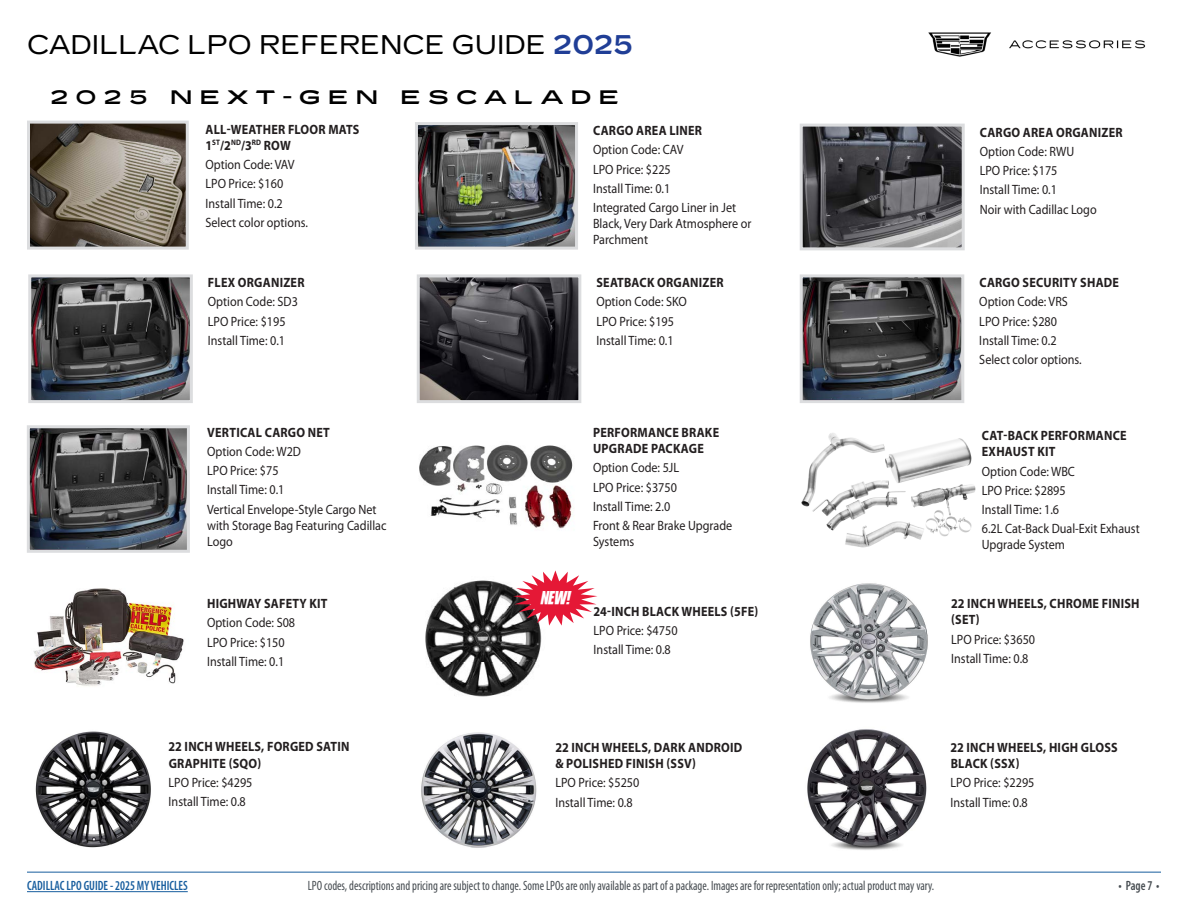
<style>
.page{position:relative;width:1188px;height:918px;background:#fff}
.page>*{position:absolute;margin:0;border:0;box-sizing:border-box;transform-origin:0 0}
.t1{font:27px "Cadillac Gothic";color:#000}
.TOC_Vehicle{font:700 expanded 19.5px "Cadillac Gothic";letter-spacing:.35em;color:#000}
.t2{font:18px "GENUINE Italic";color:#fff;scale:.9 1}
.LPO_description{font:13.5px/16.2px "Myriad Pro";color:#231f20;scale:.9 1}
.LPO_part_name{font:700 13.5px/16.2px "Myriad Pro";letter-spacing:.02em;color:#231f20;scale:.9 1}
.t3{font:condensed 13.5px "Myriad Pro";color:#454b50;scale:.9 1}
.t4{font:600 condensed 13.5px "Myriad Pro";color:#175d9e;scale:.9 1}
.t5{font:600 condensed 13.5px "Myriad Pro";color:#454b50;scale:.9 1}
.s1{font-weight:700;color:#203e96}
</style>
<div class="page">
<hr style="left:27px;top:872px;width:1134px;height:1px;background:#175d9e">
<hr style="left:27px;top:891px;width:161px;height:1px;background:#175d9e">
<img style="left:928px;top:32px;width:218px;height:25px">
<img style="left:31px;top:125px;width:154px;height:121px">
<div style="left:27px;top:121px;width:162px;height:129px;border:3px solid #dcdddf"></div>
<img style="left:419px;top:126px;width:155px;height:120px">
<div style="left:415px;top:122px;width:163px;height:128px;border:3px solid #dcdddf"></div>
<img style="left:804px;top:128px;width:157px;height:118px">
<div style="left:800px;top:124px;width:165px;height:126px;border:3px solid #dcdddf"></div>
<img style="left:421px;top:278px;width:156px;height:121px">
<div style="left:417px;top:274px;width:164px;height:129px;border:3px solid #dcdddf"></div>
<img style="left:804px;top:278px;width:156px;height:121px">
<div style="left:800px;top:274px;width:164px;height:129px;border:3px solid #dcdddf"></div>
<img style="left:32px;top:278px;width:157px;height:121px">
<div style="left:28px;top:274px;width:165px;height:129px;border:3px solid #dcdddf"></div>
<img style="left:31px;top:429px;width:155px;height:120px">
<div style="left:27px;top:425px;width:163px;height:128px;border:3px solid #dcdddf"></div>
<img style="left:419px;top:444px;width:154px;height:85px">
<img style="left:801px;top:433px;width:175px;height:115px">
<img style="left:810px;top:583px;width:118px;height:120px">
<img style="left:33px;top:588px;width:151px;height:98px">
<img style="left:425px;top:580px;width:117px;height:117px">
<svg style="left:513px;top:570px;width:84px;height:56px"></svg>
<img style="left:807px;top:729px;width:120px;height:121px">
<img style="left:35px;top:731px;width:116px;height:117px">
<img style="left:421px;top:732px;width:116px;height:116px">
<h1 class="t1" style="left:27px;top:29px;width:608px">CADILLAC LPO REFERENCE GUIDE <span class="s1">2025</span></h1>
<p class="TOC_Vehicle" style="left:50px;top:86px;width:571px">2025 NEXT-GEN ESCALADE</p>
<p class="LPO_part_name" style="left:206px;top:121px;width:173px">ALL-WEATHER FLOOR MATS<br>1<sup>ST</sup>/2<sup>ND</sup>/3<sup>RD</sup> ROW</p>
<p class="LPO_description" style="left:206px;top:156px;width:100px">Option Code: VAV</p>
<p class="LPO_description" style="left:206px;top:175px;width:88px">LPO Price: $160</p>
<p class="LPO_description" style="left:206px;top:195px;width:87px">Install Time: 0.2</p>
<p class="LPO_description" style="left:206px;top:214px;width:115px">Select color options.</p>
<p class="LPO_part_name" style="left:593px;top:122px;width:123px">CARGO AREA LINER</p>
<p class="LPO_description" style="left:593px;top:142px;width:102px">Option Code: CAV</p>
<p class="LPO_description" style="left:593px;top:161px;width:88px">LPO Price: $225</p>
<p class="LPO_description" style="left:593px;top:180px;width:87px">Install Time: 0.1</p>
<p class="LPO_description" style="left:593px;top:199px;width:178px">Integrated Cargo Liner in Jet<br>Black, Very Dark Atmosphere or<br>Parchment</p>
<p class="LPO_part_name" style="left:208px;top:274px;width:109px">FLEX ORGANIZER</p>
<p class="LPO_description" style="left:208px;top:294px;width:102px">Option Code: SD3</p>
<p class="LPO_description" style="left:208px;top:313px;width:88px">LPO Price: $195</p>
<p class="LPO_description" style="left:208px;top:332px;width:87px">Install Time: 0.1</p>
<p class="LPO_part_name" style="left:207px;top:424px;width:138px">VERTICAL CARGO NET</p>
<p class="LPO_description" style="left:207px;top:443px;width:106px">Option Code: W2D</p>
<p class="LPO_description" style="left:207px;top:462px;width:81px">LPO Price: $75</p>
<p class="LPO_description" style="left:207px;top:482px;width:87px">Install Time: 0.1</p>
<p class="LPO_description" style="left:207px;top:501px;width:201px">Vertical Envelope-Style Cargo Net with Storage Bag Featuring Cadillac<br>Logo</p>
<p class="LPO_part_name" style="left:207px;top:595px;width:135px">HIGHWAY SAFETY KIT</p>
<p class="LPO_description" style="left:207px;top:614px;width:100px">Option Code: S08</p>
<p class="LPO_description" style="left:207px;top:634px;width:88px">LPO Price: $150</p>
<p class="LPO_description" style="left:207px;top:653px;width:87px">Install Time: 0.1</p>
<p class="LPO_part_name" style="left:169px;top:738px;width:202px">22 INCH WHEELS, FORGED SATIN<br>GRAPHITE (SQO)</p>
<p class="LPO_description" style="left:169px;top:774px;width:95px">LPO Price: $4295</p>
<p class="LPO_description" style="left:169px;top:793px;width:87px">Install Time: 0.8</p>
<p class="LPO_part_name" style="left:596px;top:274px;width:143px">SEATBACK ORGANIZER</p>
<p class="LPO_description" style="left:596px;top:294px;width:102px">Option Code: SKO</p>
<p class="LPO_description" style="left:596px;top:313px;width:88px">LPO Price: $195</p>
<p class="LPO_description" style="left:596px;top:332px;width:87px">Install Time: 0.1</p>
<p class="t2" style="left:540px;top:586px;width:34px">NEW!</p>
<p class="LPO_part_name" style="left:593px;top:424px;width:142px">PERFORMANCE BRAKE<br>UPGRADE PACKAGE</p>
<p class="LPO_description" style="left:593px;top:459px;width:97px">Option Code: 5JL</p>
<p class="LPO_description" style="left:593px;top:479px;width:95px">LPO Price: $3750</p>
<p class="LPO_description" style="left:593px;top:498px;width:87px">Install Time: 2.0</p>
<p class="LPO_description" style="left:593px;top:517px;width:156px">Front &amp; Rear Brake Upgrade<br>Systems</p>
<p class="LPO_part_name" style="left:594px;top:603px;width:184px">24-INCH BLACK WHEELS (5FE)</p>
<p class="LPO_description" style="left:594px;top:622px;width:95px">LPO Price: $4750</p>
<p class="LPO_description" style="left:594px;top:642px;width:87px">Install Time: 0.8</p>
<p class="LPO_part_name" style="left:555px;top:739px;width:209px">22 INCH WHEELS, DARK ANDROID &amp; POLISHED FINISH (SSV)</p>
<p class="LPO_description" style="left:555px;top:775px;width:95px">LPO Price: $5250</p>
<p class="LPO_description" style="left:555px;top:794px;width:87px">Install Time: 0.8</p>
<p class="LPO_part_name" style="left:980px;top:124px;width:160px">CARGO AREA ORGANIZER</p>
<p class="LPO_description" style="left:980px;top:143px;width:107px">Option Code: RWU</p>
<p class="LPO_description" style="left:980px;top:162px;width:88px">LPO Price: $175</p>
<p class="LPO_description" style="left:980px;top:181px;width:87px">Install Time: 0.1</p>
<p class="LPO_description" style="left:980px;top:201px;width:132px">Noir with Cadillac Logo</p>
<p class="LPO_part_name" style="left:979px;top:274px;width:157px">CARGO SECURITY SHADE</p>
<p class="LPO_description" style="left:979px;top:294px;width:100px">Option Code: VRS</p>
<p class="LPO_description" style="left:979px;top:313px;width:88px">LPO Price: $280</p>
<p class="LPO_description" style="left:979px;top:332px;width:87px">Install Time: 0.2</p>
<p class="LPO_description" style="left:979px;top:351px;width:115px">Select color options.</p>
<p class="LPO_part_name" style="left:982px;top:427px;width:162px">CAT-BACK PERFORMANCE<br>EXHAUST KIT</p>
<p class="LPO_description" style="left:982px;top:463px;width:105px">Option Code: WBC</p>
<p class="LPO_description" style="left:982px;top:482px;width:95px">LPO Price: $2895</p>
<p class="LPO_description" style="left:982px;top:501px;width:87px">Install Time: 1.6</p>
<p class="LPO_description" style="left:982px;top:520px;width:177px">6.2L Cat-Back Dual-Exit Exhaust<br>Upgrade System</p>
<p class="LPO_part_name" style="left:951px;top:595px;width:211px">22 INCH WHEELS, CHROME FINISH (SET)</p>
<p class="LPO_description" style="left:951px;top:631px;width:95px">LPO Price: $3650</p>
<p class="LPO_description" style="left:951px;top:650px;width:87px">Install Time: 0.8</p>
<p class="LPO_part_name" style="left:951px;top:739px;width:187px">22 INCH WHEELS, HIGH GLOSS<br>BLACK (SSX)</p>
<p class="LPO_description" style="left:951px;top:775px;width:95px">LPO Price: $2295</p>
<p class="LPO_description" style="left:951px;top:794px;width:87px">Install Time: 0.8</p>
<p class="t4" style="left:27px;top:878px;width:180px">CADILLAC LPO GUIDE - 2025 MY VEHICLES</p>
<p class="t3" style="left:308px;top:878px;width:698px">LPO codes, descriptions and pricing are subject to change. Some LPOs are only available as part of a package. Images are for representation only; actual product may vary.</p>
<p class="t5" style="left:1119px;top:878px;width:47px">• Page 7 •</p>
</div>
